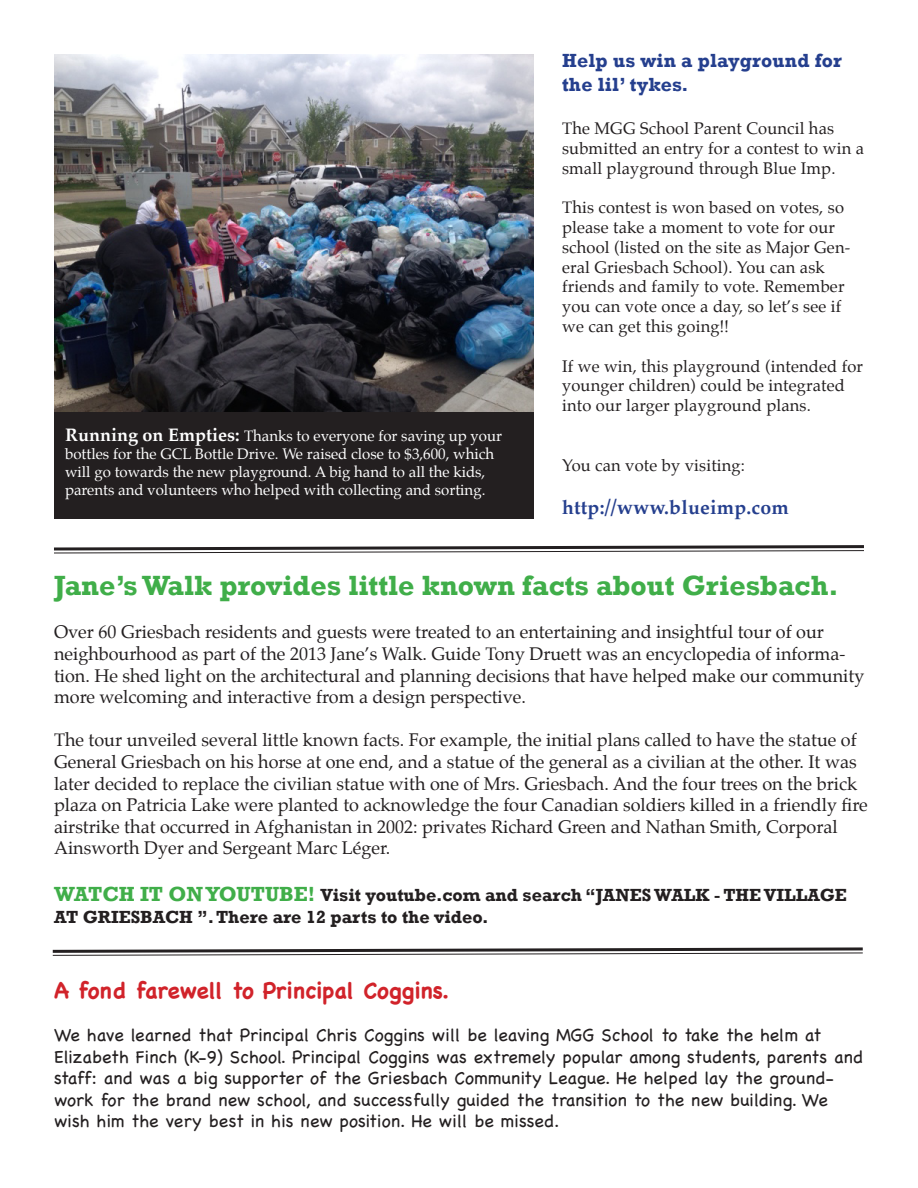
<style>
.page{position:relative;width:918px;height:1188px;background:#fff}
.page>*{position:absolute;margin:0;border:0;box-sizing:border-box;transform-origin:0 0}
.t1{font:700 28.5px "Rockwell";color:#40ae49}
.t2{font:700 22.5px "Chalkboard";color:#d1232a}
.t3{font:700 19.5px/23.4px "Rockwell";letter-spacing:.01em;color:#253f8e}
.t4{font:700 19.5px "Palatino";letter-spacing:.01em;color:#253f8e}
.t5{font:18px/21.6px "Palatino";color:#231f20}
.t6{font:18px/21.6px "Chalkboard";color:#231f20}
.t7{font:700 18px/21.6px "Rockwell";color:#231f20}
.t8{font:16.5px/19.8px "Palatino";letter-spacing:.01em;color:#231f20}
.t9{font:15px/18px "Palatino";color:#fff}
.s1{font-weight:700;font-size:18px}
.s2{font-size:21px;color:#40ae49}
</style>
<div class="page">
<div style="left:54px;top:398px;width:480px;height:121px;background:#231f20"></div>
<img style="left:54px;top:54px;width:480px;height:357px">
<svg style="left:52px;top:947px;width:811px;height:9px"></svg>
<svg style="left:54px;top:545px;width:810px;height:9px"></svg>
<p class="t9" style="left:65px;top:427px;width:439px"><span class="s1">Running on Empties:</span> Thanks to everyone for saving up your bottles for the GCL Bottle Drive. We raised close to $3,600, which will go towards the new playground. A big hand to all the kids, parents and volunteers who helped with collecting and sorting.</p>
<p class="t3" style="left:562px;top:49px;width:281px">Help us win a playground for the lil’ tykes.</p>
<p class="t8" style="left:562px;top:118px;width:303px">The MGG School Parent Council has submitted an entry for a contest to win a small playground through Blue Imp.</p>
<p class="t8" style="left:562px;top:198px;width:290px">This contest is won based on votes, so please take a moment to vote for our school (listed on the site as Major Gen&shy;eral Griesbach School). You can ask friends and family to vote. Remember you can vote once a day, so let’s see if we can get this going!!</p>
<p class="t8" style="left:562px;top:356px;width:303px">If we win, this playground (intended for younger children) could be integrated into our larger playground plans.</p>
<p class="t8" style="left:562px;top:455px;width:185px">You can vote by visiting:</p>
<p class="t4" style="left:562px;top:491px;width:228px">http://www.blueimp.com</p>
<p class="t1" style="left:54px;top:568px;width:786px">Jane’s Walk provides little known facts about Griesbach.</p>
<p class="t5" style="left:54px;top:621px;width:812px">Over 60 Griesbach residents and guests were treated to an entertaining and insightful tour of our neighbourhood as part of the 2013 Jane’s Walk. Guide Tony Druett was an encyclopedia of informa&shy;tion. He shed light on the architectural and planning decisions that have helped make our community more welcoming and interactive from a design perspective.</p>
<p class="t5" style="left:54px;top:729px;width:815px">The tour unveiled several little known facts. For example, the initial plans called to have the statue of General Griesbach on his horse at one end, and a statue of the general as a civilian at the other. It was later decided to replace the civilian statue with one of Mrs. Griesbach. And the four trees on the brick plaza on Patricia Lake were planted to acknowledge the four Canadian soldiers killed in a friendly fire airstrike that occurred in Afghanistan in 2002: privates Richard Green and Nathan Smith, Corporal Ainsworth Dyer and Sergeant Marc Léger.</p>
<p class="t7" style="left:54px;top:884px;width:794px"><span class="s2">WATCH IT ON YOUTUBE!</span> Visit youtube.com and search “JANES WALK - THE VILLAGE<br>AT GRIESBACH ”. There are 12 parts to the video.</p>
<p class="t2" style="left:54px;top:977px;width:397px">A fond farewell to Principal Coggins.</p>
<p class="t6" style="left:54px;top:1024px;width:811px">We have learned that Principal Chris Coggins will be leaving MGG School to take the helm at Elizabeth Finch (K-9) School. Principal Coggins was extremely popular among students, parents and staff: and was a big supporter of the Griesbach Community League. He helped lay the ground&shy;work for the brand new school, and successfully guided the transition to the new building. We wish him the very best in his new position. He will be missed.</p>
</div>
